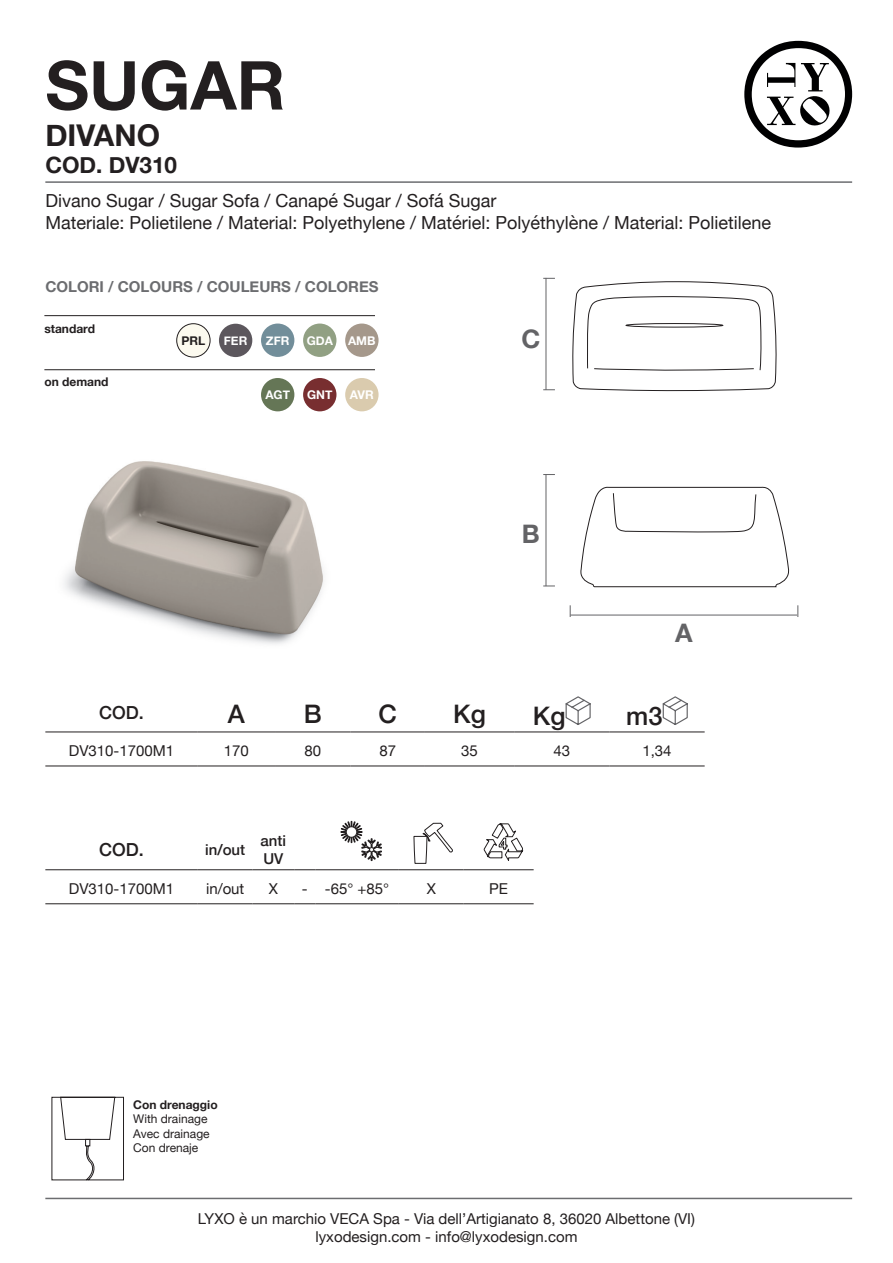
<style>
.page{position:relative;width:893px;height:1263px;background:#fff}
.page>*{position:absolute;margin:0;border:0;box-sizing:border-box;transform-origin:0 0}
.t1{font:700 67.5px "Helvetica Neue";color:#231f20}
.t2{font:700 30px "Helvetica Neue";color:#231f20}
.t3{font:500 25.5px "Helvetica Neue";color:#231f20}
.t4{font:700 25.5px "Helvetica Neue";color:#636366}
.t5{font:700 22.5px "Helvetica Neue";color:#231f20}
.t6{font:18px "Helvetica Neue";color:#231f20}
.t7{font:500 18px "Helvetica Neue";color:#231f20}
.t8{font:15px/18px "Helvetica Neue";color:#231f20;text-align:center}
.t9{font:700 15px "Helvetica Neue";color:#6c6d70}
.t10{font:500 15px "Helvetica Neue";color:#231f20}
.t11{font:12px/14.4px "Helvetica Neue";color:#231f20}
.t12{font:700 12px "Helvetica Neue";color:#fff}
.t13{font:700 12px "Helvetica Neue";color:#231f20}
.t14{font:7.5px/9px "Myriad Pro";color:#231f20;text-align:center}
.s1{font-weight:700}
</style>
<div class="page">
<svg style="left:744px;top:41px;width:108px;height:107px"></svg>
<hr style="left:45px;top:181px;width:807px;height:2px;background:#6c6d70">
<hr style="left:45px;top:1198px;width:807px;height:1px;background:#6c6d70">
<div style="left:219px;top:324px;width:33px;height:33px;background:#5c575d;border-radius:50%"></div>
<div style="left:177px;top:324px;width:33px;height:33px;background:#fcfaef;border-radius:50%"></div>
<div style="left:177px;top:324px;width:33px;height:33px;border:1px solid #231f20;border-radius:50%"></div>
<div style="left:261px;top:378px;width:33px;height:33px;background:#657656;border-radius:50%"></div>
<div style="left:261px;top:324px;width:33px;height:33px;background:#728e9a;border-radius:50%"></div>
<div style="left:345px;top:324px;width:34px;height:33px;background:#a5988b;border-radius:50%"></div>
<div style="left:303px;top:324px;width:33px;height:33px;background:#91a083;border-radius:50%"></div>
<div style="left:303px;top:378px;width:33px;height:33px;background:#782e30;border-radius:50%"></div>
<div style="left:345px;top:378px;width:34px;height:33px;background:#dacbae;border-radius:50%"></div>
<hr style="left:44px;top:315px;width:331px;height:1px;background:#231f20">
<hr style="left:44px;top:369px;width:331px;height:1px;background:#231f20">
<hr style="left:570px;top:615px;width:227px;height:1px;background:#636366">
<svg style="left:570px;top:605px;width:1px;height:12px"></svg>
<svg style="left:797px;top:605px;width:1px;height:12px"></svg>
<hr style="left:546px;top:278px;width:1px;height:112px;background:#636366">
<svg style="left:543px;top:389px;width:12px;height:1px"></svg>
<svg style="left:543px;top:278px;width:12px;height:1px"></svg>
<hr style="left:546px;top:474px;width:1px;height:112px;background:#636366">
<svg style="left:543px;top:586px;width:12px;height:1px"></svg>
<hr style="left:45px;top:732px;width:153px;height:1px;background:#231f20">
<hr style="left:198px;top:732px;width:77px;height:1px;background:#231f20">
<hr style="left:275px;top:732px;width:75px;height:1px;background:#231f20">
<hr style="left:350px;top:732px;width:75px;height:1px;background:#231f20">
<hr style="left:425px;top:732px;width:89px;height:1px;background:#231f20">
<hr style="left:514px;top:732px;width:95px;height:1px;background:#231f20">
<hr style="left:609px;top:732px;width:96px;height:1px;background:#231f20">
<hr style="left:45px;top:766px;width:153px;height:1px;background:#231f20">
<hr style="left:198px;top:766px;width:77px;height:1px;background:#231f20">
<hr style="left:275px;top:766px;width:75px;height:1px;background:#231f20">
<hr style="left:350px;top:766px;width:75px;height:1px;background:#231f20">
<hr style="left:425px;top:766px;width:89px;height:1px;background:#231f20">
<hr style="left:514px;top:766px;width:95px;height:1px;background:#231f20">
<hr style="left:609px;top:766px;width:96px;height:1px;background:#231f20">
<svg style="left:565px;top:696px;width:26px;height:29px"></svg>
<svg style="left:662px;top:696px;width:26px;height:29px"></svg>
<hr style="left:45px;top:869px;width:153px;height:1px;background:#231f20">
<hr style="left:198px;top:869px;width:55px;height:1px;background:#231f20">
<hr style="left:253px;top:869px;width:41px;height:1px;background:#231f20">
<svg style="left:294px;top:869px;width:21px;height:1px"></svg>
<hr style="left:315px;top:869px;width:84px;height:1px;background:#231f20">
<hr style="left:399px;top:869px;width:65px;height:1px;background:#231f20">
<hr style="left:464px;top:869px;width:70px;height:1px;background:#231f20">
<hr style="left:45px;top:903px;width:153px;height:1px;background:#231f20">
<hr style="left:198px;top:903px;width:55px;height:1px;background:#231f20">
<hr style="left:253px;top:903px;width:41px;height:1px;background:#231f20">
<svg style="left:294px;top:903px;width:21px;height:1px"></svg>
<hr style="left:315px;top:903px;width:84px;height:1px;background:#231f20">
<hr style="left:399px;top:903px;width:65px;height:1px;background:#231f20">
<hr style="left:464px;top:903px;width:70px;height:1px;background:#231f20">
<svg style="left:341px;top:821px;width:41px;height:40px"></svg>
<svg style="left:414px;top:823px;width:39px;height:41px"></svg>
<svg style="left:484px;top:823px;width:39px;height:38px"></svg>
<svg style="left:52px;top:1097px;width:72px;height:83px"></svg>
<img style="left:64px;top:461px;width:260px;height:183px">
<svg style="left:573px;top:281px;width:204px;height:110px"></svg>
<div style="left:626px;top:323px;width:97px;height:4px;border:1px solid #231f20;border-radius:50%"></div>
<svg style="left:580px;top:487px;width:209px;height:100px"></svg>
<p class="t1" style="left:45px;top:33px;width:242px">SUGAR</p>
<p class="t2" style="left:45px;top:111px;width:116px">DIVANO</p>
<p class="t5" style="left:45px;top:147px;width:133px">COD. DV310</p>
<p class="t6" style="left:45px;top:188px;width:453px">Divano Sugar / Sugar Sofa / Canapé Sugar / Sofá Sugar</p>
<p class="t6" style="left:45px;top:210px;width:727px">Materiale: Polietilene / Material: Polyethylene / Matériel: Polyéthylène / Material: Polietilene</p>
<p class="t9" style="left:45px;top:275px;width:335px">COLORI / COLOURS / COULEURS / COLORES</p>
<p class="t13" style="left:44px;top:319px;width:52px">standard</p>
<p class="t13" style="left:44px;top:372px;width:66px">on demand</p>
<p class="t13" style="left:182px;top:331px;width:25px">PRL</p>
<p class="t12" style="left:224px;top:331px;width:25px">FER</p>
<p class="t12" style="left:266px;top:331px;width:25px">ZFR</p>
<p class="t12" style="left:307px;top:331px;width:28px">GDA</p>
<p class="t12" style="left:348px;top:331px;width:29px">AMB</p>
<p class="t12" style="left:265px;top:386px;width:26px">AGT</p>
<p class="t12" style="left:307px;top:386px;width:27px">GNT</p>
<p class="t12" style="left:350px;top:386px;width:25px">AVR</p>
<p class="t4" style="left:521px;top:318px;width:20px">C</p>
<p class="t4" style="left:522px;top:514px;width:19px">B</p>
<p class="t4" style="left:675px;top:613px;width:19px">A</p>
<p class="t7" style="left:99px;top:699px;width:46px">COD.</p>
<p class="t3" style="left:228px;top:693px;width:19px">A</p>
<p class="t3" style="left:304px;top:693px;width:19px">B</p>
<p class="t3" style="left:378px;top:693px;width:20px">C</p>
<p class="t3" style="left:453px;top:693px;width:34px">Kg</p>
<p class="t3" style="left:533px;top:695px;width:34px">Kg</p>
<p class="t3" style="left:626px;top:695px;width:38px">m3</p>
<p class="t8" style="left:69px;top:743px;width:107px">DV310-1700M1</p>
<p class="t8" style="left:224px;top:743px;width:27px">170</p>
<p class="t8" style="left:304px;top:743px;width:18px">80</p>
<p class="t8" style="left:379px;top:743px;width:18px">87</p>
<p class="t8" style="left:461px;top:743px;width:18px">35</p>
<p class="t8" style="left:553px;top:743px;width:18px">43</p>
<p class="t8" style="left:642px;top:743px;width:31px">1,34</p>
<p class="t7" style="left:99px;top:835px;width:46px">COD.</p>
<p class="t10" style="left:205px;top:837px;width:42px">in/out</p>
<p class="t10" style="left:261px;top:828px;width:27px">anti</p>
<p class="t10" style="left:263px;top:846px;width:21px">UV</p>
<p class="t8" style="left:69px;top:880px;width:107px">DV310-1700M1</p>
<p class="t8" style="left:206px;top:880px;width:40px">in/out</p>
<p class="t8" style="left:269px;top:880px;width:11px">X</p>
<p class="t8" style="left:302px;top:880px;width:7px">-</p>
<p class="t8" style="left:325px;top:880px;width:66px">-65° +85°</p>
<p class="t8" style="left:427px;top:880px;width:11px">X</p>
<p class="t8" style="left:489px;top:880px;width:20px">PE</p>
<p class="t14" style="left:362px;top:881px;width:15px">max<br>Kg</p>
<p class="t14" style="left:426px;top:886px;width:8px">LT</p>
<p class="t14" style="left:493px;top:881px;width:15px">max<br>Kg</p>
<p class="t11" style="left:133px;top:1098px;width:86px"><span class="s1">Con drenaggio<br></span>With drainage<br>Avec drainage<br>Con drenaje</p>
<p class="t8" style="left:198px;top:1210px;width:499px">LYXO è un marchio VECA Spa - Via dell’Artigianato 8, 36020 Albettone (VI) lyxodesign.com - info@lyxodesign.com</p>
</div>
